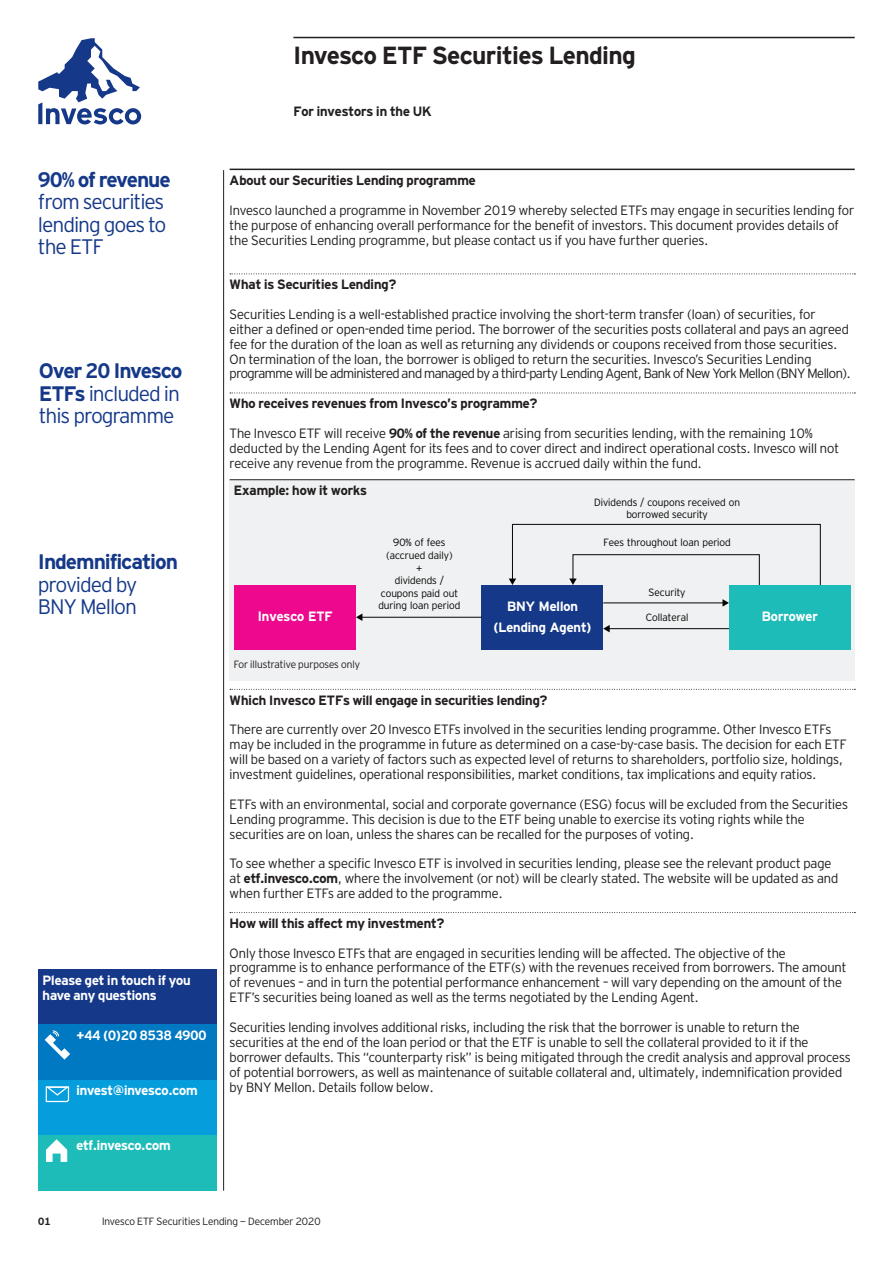
<style>
.page{position:relative;width:893px;height:1263px;background:#fff}
.page>*{position:absolute;margin:0;border:0;box-sizing:border-box;transform-origin:0 0}
._16_5pt_6_125mm_1pt{font:700 24.75px "Invesco Interstate";color:#231f20}
._14pt_5_25mm{font:300 21px/22.4px "Invesco Interstate";letter-spacing:-.02em;color:#153889}
._14pt_5_25mm-2{font:700 21px/22.4px "Invesco Interstate";letter-spacing:-.03em;color:#153889}
._9pt_3_5mm{font:300 13.5px/14.9px "Invesco Interstate";color:#231f20}
._9pt_3_5mm_0_5pt_Dot{font:700 13.5px "Invesco Interstate";color:#231f20}
._9pt_3_5mm-2{font:700 13.5px/21.6px "Invesco Interstate";color:#fff;text-align:center}
._9pt_3_5mm_1pt_Solid{font:700 13.5px "Invesco Interstate";color:#231f20}
._16_5pt_6_125mm_1pt-2{font:700 13.5px "Invesco Interstate";color:#231f20}
._9pt_3_5mm_0_5pt_Sol{font:700 13.5px "Invesco Interstate";color:#231f20}
.t1{font:300 10.5px/12.6px "Invesco Interstate";color:#050504;text-align:center}
._7pt_2_625mm{font:300 10.5px "Invesco Interstate";color:#231f20}
.t2{font:700 10.5px "Invesco Interstate";color:#231f20}
.s1{font-weight:700}
.s2{font-weight:300}
</style>
<div class="page">
<svg style="left:38px;top:38px;width:103px;height:86px"></svg>
<hr style="left:293px;top:37px;width:562px;height:1px;background:#231f20">
<hr style="left:230px;top:169px;width:625px;height:1px;background:#231f20">
<svg style="left:230px;top:274px;width:625px;height:1px"></svg>
<svg style="left:230px;top:393px;width:625px;height:1px"></svg>
<svg style="left:230px;top:689px;width:625px;height:1px"></svg>
<svg style="left:230px;top:912px;width:625px;height:1px"></svg>
<hr style="left:223px;top:170px;width:1px;height:1021px;background:#231f20">
<div style="left:230px;top:480px;width:625px;height:200px;background:#f0f1f2"></div>
<hr style="left:230px;top:479px;width:625px;height:1px;background:#231f20">
<div style="left:234px;top:585px;width:122px;height:64px;background:#ed088d"></div>
<div style="left:482px;top:585px;width:121px;height:64px;background:#153889"></div>
<div style="left:729px;top:585px;width:121px;height:64px;background:#1dbcb8"></div>
<svg style="left:509px;top:524px;width:312px;height:61px"></svg>
<hr style="left:603px;top:602px;width:121px;height:1px;background:#050504">
<svg style="left:722px;top:599px;width:7px;height:8px"></svg>
<hr style="left:609px;top:628px;width:120px;height:1px;background:#050504">
<svg style="left:603px;top:625px;width:7px;height:7px"></svg>
<hr style="left:361px;top:617px;width:121px;height:1px;background:#050504">
<svg style="left:356px;top:613px;width:6px;height:8px"></svg>
<div style="left:38px;top:969px;width:179px;height:56px;background:#153889"></div>
<div style="left:38px;top:1025px;width:179px;height:55px;background:#0079c2"></div>
<div style="left:38px;top:1080px;width:179px;height:55px;background:#069ddc"></div>
<div style="left:38px;top:1135px;width:179px;height:56px;background:#1dbcb8"></div>
<svg style="left:46px;top:1086px;width:23px;height:16px"></svg>
<svg style="left:46px;top:1139px;width:21px;height:23px"></svg>
<svg style="left:45px;top:1030px;width:25px;height:30px"></svg>
<p class="_14pt_5_25mm" style="left:38px;top:168px;width:134px"><span class="s1">90% of revenue </span>from securities lending goes to the ETF</p>
<p class="_14pt_5_25mm-2" style="left:39px;top:359px;width:144px">Over 20 Invesco<br>ETFs <span class="s2">included in</span></p>
<p class="_14pt_5_25mm" style="left:39px;top:404px;width:137px">this programme</p>
<p class="_14pt_5_25mm" style="left:38px;top:551px;width:141px"><span class="s1">Indemnification </span>provided by<br>BNY Mellon</p>
<p class="_9pt_3_5mm-2" style="left:43px;top:972px;width:150px;line-height:14.9px;text-align:left">Please get in touch if you have any questions</p>
<p class="_9pt_3_5mm-2" style="left:77px;top:1024px;width:132px">+44 (0)20 8538 4900</p>
<p class="_9pt_3_5mm-2" style="left:77px;top:1079px;width:123px">invest@invesco.com</p>
<p class="_9pt_3_5mm-2" style="left:77px;top:1135px;width:96px">etf.invesco.com</p>
<p class="_16_5pt_6_125mm_1pt" style="left:293px;top:41px;width:344px">Invesco ETF Securities Lending</p>
<p class="_16_5pt_6_125mm_1pt-2" style="left:293px;top:103px;width:140px">For investors in the UK</p>
<p class="_9pt_3_5mm_1pt_Solid" style="left:230px;top:172px;width:248px">About our Securities Lending programme</p>
<p class="_9pt_3_5mm" style="left:230px;top:202px;width:626px">Invesco launched a programme in November 2019 whereby selected ETFs may engage in securities lending for the purpose of enhancing overall performance for the benefit of investors. This document provides details of the Securities Lending programme, but please contact us if you have further queries.</p>
<p class="_9pt_3_5mm_0_5pt_Dot" style="left:230px;top:276px;width:168px">What is Securities Lending?</p>
<p class="_9pt_3_5mm" style="left:230px;top:307px;width:622px">Securities Lending is a well-established practice involving the short-term transfer (loan) of securities, for either a defined or open-ended time period. The borrower of the securities posts collateral and pays an agreed fee for the duration of the loan as well as returning any dividends or coupons received from those securities.<br>On termination of the loan, the borrower is obliged to return the securities. Invesco’s Securities Lending programme will be administered and managed by a third-party Lending Agent, Bank of New York Mellon (BNY Mellon).</p>
<p class="_9pt_3_5mm_0_5pt_Dot" style="left:230px;top:395px;width:309px">Who receives revenues from Invesco’s programme?</p>
<p class="_9pt_3_5mm" style="left:230px;top:426px;width:611px">The Invesco ETF will receive <span class="s1">90% of the revenue</span> arising from securities lending, with the remaining 10% deducted by the Lending Agent for its fees and to cover direct and indirect operational costs. Invesco will not receive any revenue from the programme. Revenue is accrued daily within the fund.</p>
<p class="_9pt_3_5mm_0_5pt_Sol" style="left:234px;top:482px;width:135px">Example: how it works</p>
<p class="t1" style="left:594px;top:496px;width:147px">Dividends / coupons received on borrowed security</p>
<p class="t1" style="left:603px;top:536px;width:129px">Fees throughout loan period</p>
<p class="t1" style="left:378px;top:536px;width:83px">90% of fees (accrued daily)<br>+<br>dividends / coupons paid out during loan period</p>
<p class="t1" style="left:649px;top:586px;width:38px">Security</p>
<p class="_9pt_3_5mm-2" style="left:493px;top:595px;width:100px">BNY Mellon (Lending Agent)</p>
<p class="_9pt_3_5mm-2" style="left:762px;top:606px;width:57px">Borrower</p>
<p class="_9pt_3_5mm-2" style="left:258px;top:606px;width:76px">Invesco ETF</p>
<p class="t1" style="left:646px;top:611px;width:44px">Collateral</p>
<p class="_7pt_2_625mm" style="left:234px;top:658px;width:128px">For illustrative purposes only</p>
<p class="_9pt_3_5mm_0_5pt_Dot" style="left:230px;top:692px;width:319px">Which Invesco ETFs will engage in securities lending?</p>
<p class="_9pt_3_5mm" style="left:230px;top:722px;width:619px">There are currently over 20 Invesco ETFs involved in the securities lending programme. Other Invesco ETFs may be included in the programme in future as determined on a case-by-case basis. The decision for each ETF will be based on a variety of factors such as expected level of returns to shareholders, portfolio size, holdings, investment guidelines, operational responsibilities, market conditions, tax implications and equity ratios.</p>
<p class="_9pt_3_5mm" style="left:230px;top:796px;width:620px">ETFs with an environmental, social and corporate governance (ESG) focus will be excluded from the Securities<br>Lending programme. This decision is due to the ETF being unable to exercise its voting rights while the securities are on loan, unless the shares can be recalled for the purposes of voting.</p>
<p class="_9pt_3_5mm" style="left:230px;top:856px;width:610px">To see whether a specific Invesco ETF is involved in securities lending, please see the relevant product page at <span class="s1">etf.invesco.com</span>, where the involvement (or not) will be clearly stated. The website will be updated as and when further ETFs are added to the programme.</p>
<p class="_9pt_3_5mm_0_5pt_Dot" style="left:230px;top:915px;width:216px">How will this affect my investment?</p>
<p class="_9pt_3_5mm" style="left:230px;top:945px;width:618px">Only those Invesco ETFs that are engaged in securities lending will be affected. The objective of the programme is to enhance performance of the ETF(s) with the revenues received from borrowers. The amount of revenues – and in turn the potential performance enhancement – will vary depending on the amount of the ETF’s securities being loaned as well as the terms negotiated by the Lending Agent.</p>
<p class="_9pt_3_5mm" style="left:230px;top:1020px;width:622px">Securities lending involves additional risks, including the risk that the borrower is unable to return the securities at the end of the loan period or that the ETF is unable to sell the collateral provided to it if the borrower defaults. This “counterparty risk” is being mitigated through the credit analysis and approval process of potential borrowers, as well as maintenance of suitable collateral and, ultimately, indemnification provided by BNY Mellon. Details follow below.</p>
<p class="t2" style="left:38px;top:1215px;width:14px">01</p>
<p class="_7pt_2_625mm" style="left:102px;top:1215px;width:220px">Invesco ETF Securities Lending − December 2020</p>
</div>
